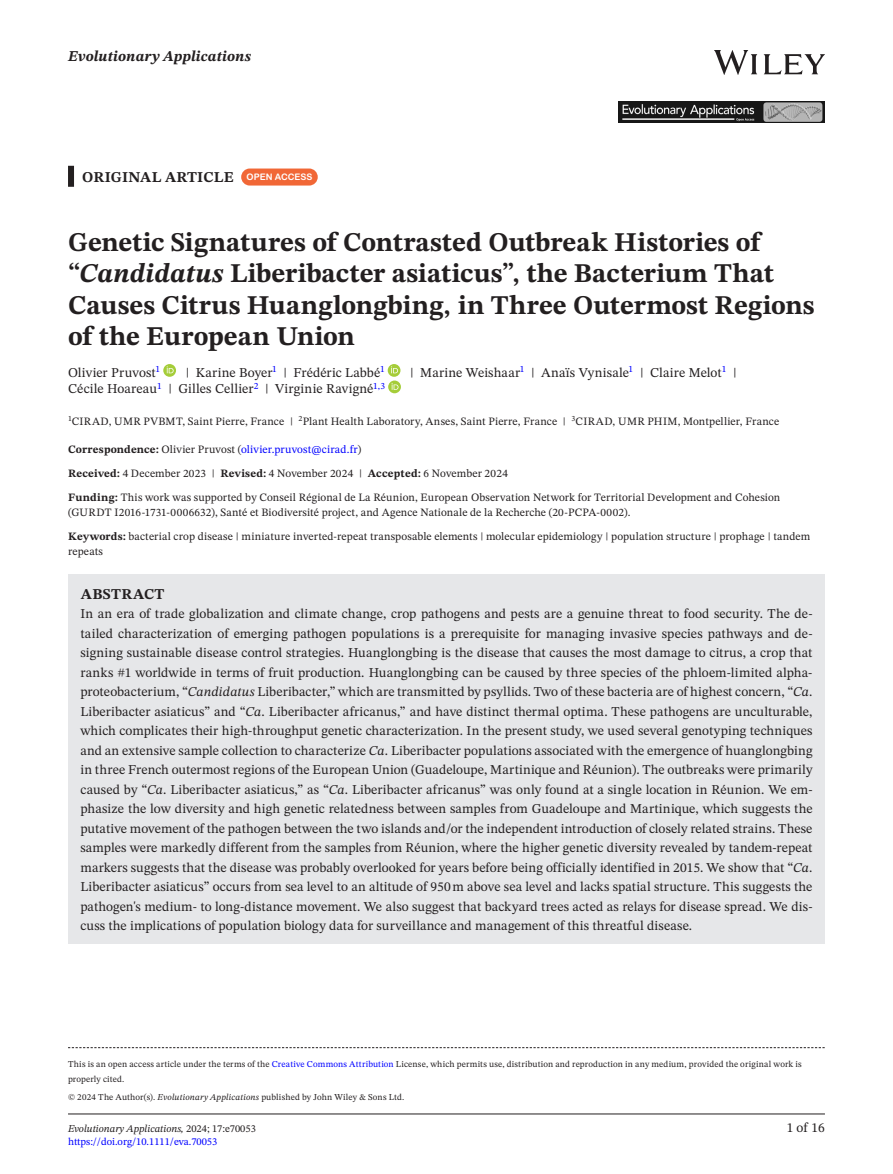
<style>
.page{position:relative;width:893px;height:1174px;background:#fff}
.page>*{position:absolute;margin:0;border:0;box-sizing:border-box;transform-origin:0 0}
.t1{font:700 27px/31.5px "STIX Two Text";color:#231f20}
.t2{font:700 15px "STIX Two Text";letter-spacing:.01em;color:#231f20}
.t3{font:italic 700 15px "STIX Two Text";letter-spacing:.01em;color:#231f20}
.t4{font:13.5px/19.5px "STIX Two Text";letter-spacing:.01em;color:#231f20;text-align:justify}
.t5{font:11.25px/24px "STIX Two Text";letter-spacing:.015em;color:#231f20}
.t6{font:italic 10.5px "STIX Two Text";color:#231f20}
.t7{font:10.5px "STIX Two Text";color:#00f}
.t8{font:9px/15px "STIX Two Text";letter-spacing:.02em;color:#231f20}
.s1{font-family:"Arial Rounded MT Bold";font-weight:400;font-size:9px;color:#fff}
.s2{font-style:italic}
.s3{font-weight:700}
.s4{color:#00f}
.s5{font-style:normal}
</style>
<div class="page">
<hr style="left:68px;top:1113px;width:757px;height:1px;background:#231f20">
<img style="left:714px;top:51px;width:111px;height:23px">
<img style="left:618px;top:101px;width:207px;height:21px">
<div style="left:68px;top:166px;width:6px;height:21px;background:#231f20"></div>
<div style="left:68px;top:574px;width:757px;height:42px;background:#e6e7e9"></div>
<div style="left:68px;top:593px;width:757px;height:351px;background:#e6e7e9"></div>
<div style="left:241px;top:168px;width:77px;height:17px;background:#f16736;border-radius:9px"></div>
<svg style="left:163px;top:364px;width:13px;height:13px"></svg>
<svg style="left:167px;top:366px;width:7px;height:7px"></svg>
<svg style="left:388px;top:364px;width:12px;height:13px"></svg>
<svg style="left:391px;top:366px;width:7px;height:7px"></svg>
<svg style="left:388px;top:380px;width:13px;height:13px"></svg>
<svg style="left:392px;top:383px;width:6px;height:7px"></svg>
<svg style="left:68px;top:1047px;width:757px;height:1px"></svg>
<p class="t3" style="left:68px;top:46px;width:185px">Evolutionary Applications</p>
<p class="t2" style="left:82px;top:166px;width:232px">ORIGINAL ARTICLE <span class="s1">OPEN ACCESS</span></p>
<h1 class="t1" style="left:68px;top:227px;width:748px">Genetic Signatures of Contrasted Outbreak Histories of “<span class="s2">Candidatus</span> Liberibacter asiaticus”, the Bacterium That Causes Citrus Huanglongbing, in Three Outermost Regions of the European Union</h1>
<p class="t4" style="left:68px;top:362px;width:94px">Olivier Pruvost<sup>1</sup></p>
<p class="t4" style="left:186px;top:362px;width:200px">| Karine Boyer<sup>1</sup> | Frédéric Labbé<sup>1</sup></p>
<p class="t4" style="left:410px;top:362px;width:328px">| Marine Weishaar<sup>1</sup> | Anaïs Vynisale<sup>1</sup> | Claire Melot<sup>1</sup> |</p>
<p class="t4" style="left:68px;top:379px;width:319px">Cécile Hoareau<sup>1</sup> | Gilles Cellier<sup>2</sup> | Virginie Ravigné<sup>1,3</sup></p>
<p class="t5" style="left:68px;top:409px;width:713px"><sup>1</sup>CIRAD, UMR PVBMT, Saint Pierre, France | <sup>2</sup>Plant Health Laboratory, Anses, Saint Pierre, France | <sup>3</sup>CIRAD, UMR PHIM, Montpellier, France</p>
<p class="t5" style="left:68px;top:437px;width:714px"><span class="s3">Correspondence:</span> Olivier Pruvost (<span class="s4">olivier.pruvost@cirad.fr</span>)<br><span class="s3">Received:</span> 4 December 2023 | <span class="s3">Revised:</span> 4 November 2024 | <span class="s3">Accepted:</span> 6 November 2024<br><span class="s3">Funding:</span> This work was supported by Conseil Régional de La Réunion, European Observation Network for Territorial Development and Cohesion</p>
<p class="t5" style="left:68px;top:500px;width:564px">(GURDT I2016-1731-0006632), Santé et Biodiversité project, and Agence Nationale de la Recherche (20-PCPA-0002).</p>
<p class="t5" style="left:68px;top:529px;width:744px;line-height:15px"><span class="s3">Keywords:</span> bacterial crop disease | miniature inverted-repeat transposable elements | molecular epidemiology | population structure | prophage | tandem repeats</p>
<p class="t2" style="left:81px;top:583px;width:85px">ABSTRACT</p>
<p class="t4" style="left:80px;top:604px;width:734px">In an era of trade globalization and climate change, crop pathogens and pests are a genuine threat to food security. The de&shy;tailed characterization of emerging pathogen populations is a prerequisite for managing invasive species pathways and de&shy;signing sustainable disease control strategies. Huanglongbing is the disease that causes the most damage to citrus, a crop that ranks #1 worldwide in terms of fruit production. Huanglongbing can be caused by three species of the phloem-limited alpha&shy;proteobacterium, “<span class="s2">Candidatus</span> Liberibacter,” which are transmitted by psyllids. Two of these bacteria are of highest concern, “<span class="s2">Ca</span>.<br>Liberibacter asiaticus” and “<span class="s2">Ca</span>. Liberibacter africanus,” and have distinct thermal optima. These pathogens are unculturable, which complicates their high-throughput genetic characterization. In the present study, we used several genotyping techniques and an extensive sample collection to characterize <span class="s2">Ca</span>. Liberibacter populations associated with the emergence of huanglongbing in three French outermost regions of the European Union (Guadeloupe, Martinique and Réunion). The outbreaks were primarily caused by “<span class="s2">Ca</span>. Liberibacter asiaticus,” as “<span class="s2">Ca</span>. Liberibacter africanus” was only found at a single location in Réunion. We em&shy;phasize the low diversity and high genetic relatedness between samples from Guadeloupe and Martinique, which suggests the putative movement of the pathogen between the two islands and/or the independent introduction of closely related strains. These samples were markedly different from the samples from Réunion, where the higher genetic diversity revealed by tandem-repeat markers suggests that the disease was probably overlooked for years before being officially identified in 2015. We show that “<span class="s2">Ca</span>.<br>Liberibacter asiaticus” occurs from sea level to an altitude of 950m above sea level and lacks spatial structure. This suggests the pathogen's medium- to long-distance movement. We also suggest that backyard trees acted as relays for disease spread. We dis&shy;cuss the implications of population biology data for surveillance and management of this threatful disease.</p>
<p class="t8" style="left:68px;top:1056px;width:735px">This is an open access article under the terms of the <span class="s4">Creative Commons Attribution</span> License, which permits use, distribution and reproduction in any medium, provided the original work is properly cited.</p>
<p class="t8" style="left:68px;top:1089px;width:338px">© 2024 The Author(s). <span class="s2">Evolutionary Applications</span> published by John Wiley &amp; Sons Ltd.</p>
<p class="t6" style="left:68px;top:1121px;width:189px">Evolutionary Applications, <span class="s5">2024; 17:e70053</span></p>
<p class="t4" style="left:787px;top:1118px;width:40px">1 of 16</p>
<p class="t7" style="left:68px;top:1134px;width:151px">https://doi.org/10.1111/eva.70053</p>
</div>
